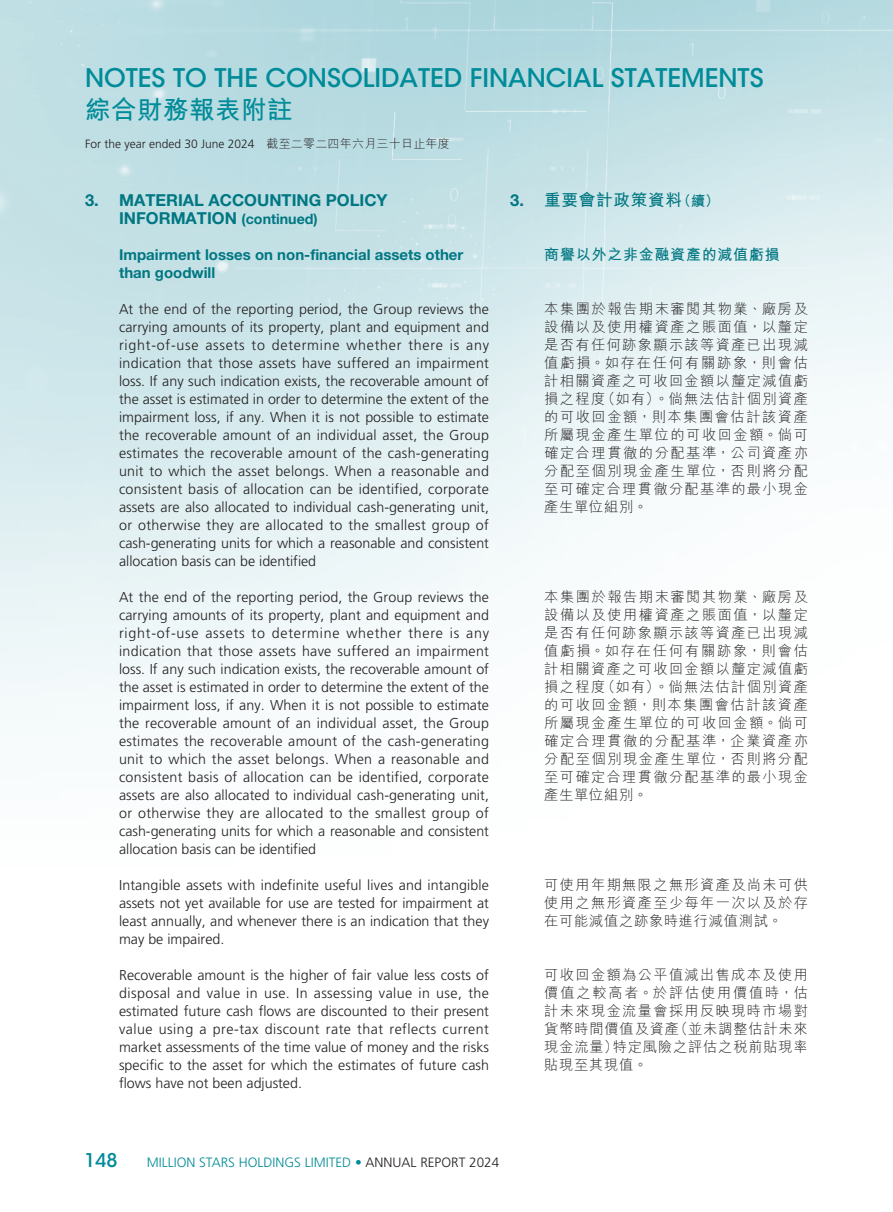
<style>
.page{position:relative;width:893px;height:1212px;background:#fff}
.page>*{position:absolute;margin:0;border:0;box-sizing:border-box;transform-origin:0 0}
.t1{font:500 25.5px "ITC Avant Garde Std";color:#008b98}
.t2{font:700 25.5px "M Hei HK";letter-spacing:.02em;color:#008b98}
.t3{font:500 18.75px "ITC Avant Garde Std";color:#008b98}
._01_H1{font:700 16.5px/18px "Helvetica Neue LT Std";color:#007782}
._01_H1-2{font:700 16.5px "M Hei HK";letter-spacing:.05em;color:#007782}
._02_H2{font:700 15px/18px "Helvetica Neue LT Std";color:#007782}
._02_H2-2{font:700 15px "M Hei HK";letter-spacing:.05em;color:#007782}
._00_txt{font:300 14.25px/18px "Frutiger LT Std";color:#231f20;text-align:justify}
._00_txt-2{font:300 14.25px/18px "M Hei HK";letter-spacing:.095em;color:#231f20;text-align:justify}
.t4{font:300 13.5px "Frutiger LT Std";color:#008b98}
.t5{font:300 12px "Frutiger LT Std";color:#231f20}
.s1{font-family:"M Hei HK"}
.s2{font-size:14.25px}
.s3{font-family:"Helvetica Neue LT Std"}
.s4{color:#231f20}
</style>
<div class="page">
<h1 class="t1" style="left:85px;top:62px;width:680px">NOTES TO THE CONSOLIDATED FINANCIAL STATEMENTS</h1>
<h1 class="t2" style="left:85px;top:91px;width:209px">綜合財務報表附註</h1>
<p class="t5" style="left:85px;top:137px;width:366px">For the year ended 30 June 2024 <span class="s1">截至二零二四年六月三十日止年度</span></p>
<p class="_01_H1" style="left:119px;top:191px;width:270px;text-indent:-34px">3. MATERIAL ACCOUNTING POLICY<br>INFORMATION <span class="s2">(continued)</span></p>
<p class="_02_H2" style="left:119px;top:245px;width:346px">Impairment losses on non-financial assets other than goodwill</p>
<p class="_00_txt" style="left:119px;top:300px;width:371px">At the end of the reporting period, the Group reviews the carrying amounts of its property, plant and equipment and right-of-use assets to determine whether there is any indication that those assets have suffered an impairment loss. If any such indication exists, the recoverable amount of the asset is estimated in order to determine the extent of the impairment loss, if any. When it is not possible to estimate the recoverable amount of an individual asset, the Group estimates the recoverable amount of the cash-generating unit to which the asset belongs. When a reasonable and consistent basis of allocation can be identified, corporate assets are also allocated to individual cash-generating unit, or otherwise they are allocated to the smallest group of cash-generating units for which a reasonable and consistent allocation basis can be identified</p>
<p class="_00_txt" style="left:119px;top:588px;width:371px">At the end of the reporting period, the Group reviews the carrying amounts of its property, plant and equipment and right-of-use assets to determine whether there is any indication that those assets have suffered an impairment loss. If any such indication exists, the recoverable amount of the asset is estimated in order to determine the extent of the impairment loss, if any. When it is not possible to estimate the recoverable amount of an individual asset, the Group estimates the recoverable amount of the cash-generating unit to which the asset belongs. When a reasonable and consistent basis of allocation can be identified, corporate assets are also allocated to individual cash-generating unit, or otherwise they are allocated to the smallest group of cash-generating units for which a reasonable and consistent allocation basis can be identified</p>
<p class="_00_txt" style="left:119px;top:876px;width:371px">Intangible assets with indefinite useful lives and intangible assets not yet available for use are tested for impairment at least annually, and whenever there is an indication that they may be impaired.</p>
<p class="_00_txt" style="left:119px;top:966px;width:371px">Recoverable amount is the higher of fair value less costs of disposal and value in use. In assessing value in use, the estimated future cash flows are discounted to their present value using a pre-tax discount rate that reflects current market assessments of the time value of money and the risks specific to the asset for which the estimates of future cash flows have not been adjusted.</p>
<p class="_01_H1-2" style="left:510px;top:188px;width:211px"><span class="s3">3.</span> 重要會計政策資料<span class="s2">（續）</span></p>
<p class="_02_H2-2" style="left:544px;top:244px;width:237px">商譽以外之非金融資產的減值虧損</p>
<p class="_00_txt-2" style="left:544px;top:300px;width:265px">本集團於報告期末審閱其物業、廠房及設備以及使用權資產之賬面值，以釐定是否有任何跡象顯示該等資產已出現減值虧損。如存在任何有關跡象，則會估計相關資產之可收回金額以釐定減值虧損之程度（如有）。倘無法估計個別資產的可收回金額，則本集團會估計該資產所屬現金產生單位的可收回金額。倘可確定合理貫徹的分配基準，公司資產亦分配至個別現金產生單位，否則將分配至可確定合理貫徹分配基準的最小現金產生單位組別。</p>
<p class="_00_txt-2" style="left:544px;top:588px;width:265px">本集團於報告期末審閱其物業、廠房及設備以及使用權資產之賬面值，以釐定是否有任何跡象顯示該等資產已出現減值虧損。如存在任何有關跡象，則會估計相關資產之可收回金額以釐定減值虧損之程度（如有）。倘無法估計個別資產的可收回金額，則本集團會估計該資產所屬現金產生單位的可收回金額。倘可確定合理貫徹的分配基準，企業資產亦分配至個別現金產生單位，否則將分配至可確定合理貫徹分配基準的最小現金產生單位組別。</p>
<p class="_00_txt-2" style="left:544px;top:876px;width:265px">可使用年期無限之無形資產及尚未可供使用之無形資產至少每年一次以及於存在可能減值之跡象時進行減值測試。</p>
<p class="_00_txt-2" style="left:544px;top:966px;width:265px">可收回金額為公平值減出售成本及使用價值之較高者。於評估使用價值時，估計未來現金流量會採用反映現時市場對貨幣時間價值及資產（並未調整估計未來現金流量）特定風險之評估之稅前貼現率貼現至其現值。</p>
<h2 class="t3" style="left:84px;top:1148px;width:35px">148</h2>
<p class="t4" style="left:147px;top:1154px;width:354px">MILLION STARS HOLDINGS LIMITED • <span class="s4">ANNUAL REPORT 2024</span></p>
</div>
